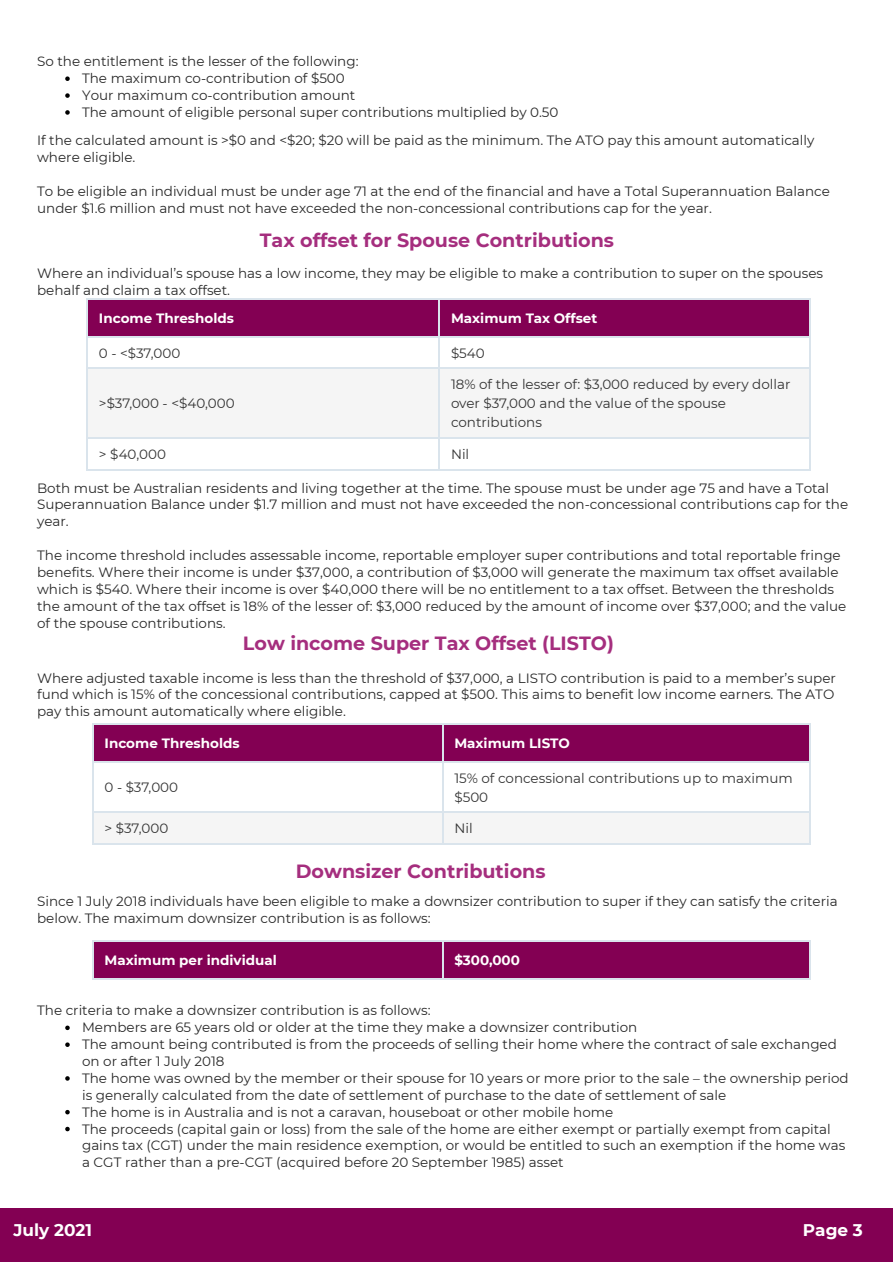
<style>
.page{position:relative;width:893px;height:1262px;background:#fff}
.page>*{position:absolute;margin:0;border:0;box-sizing:border-box;transform-origin:0 0}
.t1{font:700 19.05px "Montserrat";color:#a52e7e}
.t2{font:700 16.8px "Montserrat";color:#fff}
.t3{font:13.5px/16.8px "Montserrat";color:#282828}
.t4{font:13.5px/19px "Montserrat";color:#333}
.t5{font:700 13.5px "Montserrat";color:#fff}
</style>
<div class="page">
<div style="left:0;top:1208px;width:892px;height:53px;background:#830053"></div>
<div style="left:87px;top:298px;width:351px;height:38px;background:#830053"></div>
<div style="left:438px;top:298px;width:371px;height:38px;background:#830053"></div>
<div style="left:87px;top:368px;width:351px;height:69px;background:#f5f5f5"></div>
<div style="left:438px;top:368px;width:371px;height:69px;background:#f5f5f5"></div>
<hr style="left:438px;top:469px;width:372px;height:1px;background:#dae4ec">
<hr style="left:809px;top:437px;width:1px;height:33px;background:#dae4ec">
<hr style="left:87px;top:469px;width:353px;height:1px;background:#dae4ec">
<hr style="left:87px;top:437px;width:1px;height:33px;background:#dae4ec">
<hr style="left:438px;top:437px;width:2px;height:33px;background:#dae4ec">
<hr style="left:438px;top:437px;width:372px;height:1px;background:#dae4ec">
<hr style="left:809px;top:368px;width:1px;height:70px;background:#dae4ec">
<hr style="left:87px;top:437px;width:353px;height:1px;background:#dae4ec">
<hr style="left:87px;top:368px;width:1px;height:70px;background:#dae4ec">
<hr style="left:438px;top:368px;width:2px;height:70px;background:#dae4ec">
<hr style="left:438px;top:368px;width:372px;height:1px;background:#dae4ec">
<hr style="left:809px;top:336px;width:1px;height:33px;background:#dae4ec">
<hr style="left:87px;top:368px;width:353px;height:1px;background:#dae4ec">
<hr style="left:87px;top:336px;width:1px;height:33px;background:#dae4ec">
<hr style="left:438px;top:336px;width:2px;height:33px;background:#dae4ec">
<hr style="left:438px;top:298px;width:372px;height:1px;background:#dae4ec">
<hr style="left:438px;top:336px;width:372px;height:1px;background:#dae4ec">
<hr style="left:809px;top:298px;width:1px;height:39px;background:#dae4ec">
<hr style="left:87px;top:298px;width:353px;height:1px;background:#dae4ec">
<hr style="left:87px;top:336px;width:353px;height:1px;background:#dae4ec">
<hr style="left:87px;top:298px;width:1px;height:39px;background:#dae4ec">
<hr style="left:438px;top:298px;width:2px;height:39px;background:#dae4ec">
<div style="left:92px;top:723px;width:350px;height:38px;background:#830053"></div>
<div style="left:442px;top:723px;width:367px;height:38px;background:#830053"></div>
<div style="left:92px;top:812px;width:350px;height:31px;background:#f5f5f5"></div>
<div style="left:442px;top:812px;width:367px;height:31px;background:#f5f5f5"></div>
<hr style="left:442px;top:843px;width:368px;height:1px;background:#dae4ec">
<hr style="left:809px;top:812px;width:1px;height:32px;background:#dae4ec">
<hr style="left:92px;top:843px;width:351px;height:1px;background:#dae4ec">
<hr style="left:92px;top:812px;width:1px;height:32px;background:#dae4ec">
<hr style="left:442px;top:812px;width:1px;height:32px;background:#dae4ec">
<hr style="left:442px;top:812px;width:368px;height:1px;background:#dae4ec">
<hr style="left:809px;top:761px;width:1px;height:52px;background:#dae4ec">
<hr style="left:92px;top:812px;width:351px;height:1px;background:#dae4ec">
<hr style="left:92px;top:761px;width:1px;height:52px;background:#dae4ec">
<hr style="left:442px;top:761px;width:1px;height:52px;background:#dae4ec">
<hr style="left:442px;top:723px;width:368px;height:1px;background:#dae4ec">
<hr style="left:442px;top:761px;width:368px;height:1px;background:#dae4ec">
<hr style="left:809px;top:723px;width:1px;height:39px;background:#dae4ec">
<hr style="left:92px;top:723px;width:351px;height:1px;background:#dae4ec">
<hr style="left:92px;top:761px;width:351px;height:1px;background:#dae4ec">
<hr style="left:92px;top:723px;width:1px;height:39px;background:#dae4ec">
<hr style="left:442px;top:723px;width:1px;height:39px;background:#dae4ec">
<div style="left:92px;top:940px;width:350px;height:38px;background:#830053"></div>
<div style="left:442px;top:940px;width:367px;height:38px;background:#830053"></div>
<hr style="left:442px;top:940px;width:368px;height:1px;background:#dae4ec">
<hr style="left:442px;top:978px;width:368px;height:1px;background:#dae4ec">
<hr style="left:809px;top:940px;width:1px;height:39px;background:#dae4ec">
<hr style="left:92px;top:940px;width:351px;height:1px;background:#dae4ec">
<hr style="left:92px;top:978px;width:351px;height:1px;background:#dae4ec">
<hr style="left:92px;top:940px;width:1px;height:39px;background:#dae4ec">
<hr style="left:442px;top:940px;width:1px;height:39px;background:#dae4ec">
<svg style="left:65px;top:1025px;width:5px;height:5px"></svg>
<svg style="left:65px;top:1042px;width:5px;height:4px"></svg>
<svg style="left:65px;top:1076px;width:5px;height:4px"></svg>
<svg style="left:65px;top:1109px;width:5px;height:5px"></svg>
<svg style="left:65px;top:1126px;width:5px;height:5px"></svg>
<svg style="left:65px;top:76px;width:5px;height:5px"></svg>
<svg style="left:65px;top:93px;width:5px;height:5px"></svg>
<svg style="left:65px;top:110px;width:5px;height:5px"></svg>
<p class="t3" style="left:82px;top:53px;width:478px;text-indent:-45px">So the entitlement is the lesser of the following:<br>The maximum co-contribution of $500<br>Your maximum co-contribution amount<br>The amount of eligible personal super contributions multiplied by 0.50</p>
<p class="t3" style="left:37px;top:131px;width:778px">If the calculated amount is &gt;$0 and &lt;$20; $20 will be paid as the minimum. The ATO pay this amount automatically where eligible.</p>
<p class="t3" style="left:37px;top:182px;width:794px">To be eligible an individual must be under age 71 at the end of the financial and have a Total Superannuation Balance under $1.6 million and must not have exceeded the non-concessional contributions cap for the year.</p>
<h1 class="t1" style="left:260px;top:227px;width:356px">Tax offset for Spouse Contributions</h1>
<p class="t3" style="left:37px;top:264px;width:787px">Where an individual’s spouse has a low income, they may be eligible to make a contribution to super on the spouses behalf and claim a tax offset.</p>
<p class="t5" style="left:99px;top:308px;width:136px">Income Thresholds</p>
<p class="t5" style="left:451px;top:308px;width:148px">Maximum Tax Offset</p>
<p class="t4" style="left:99px;top:343px;width:83px">0 - &lt;$37,000</p>
<p class="t4" style="left:451px;top:343px;width:35px">$540</p>
<p class="t4" style="left:99px;top:393px;width:137px">&gt;$37,000 - &lt;$40,000</p>
<p class="t4" style="left:451px;top:374px;width:341px">18% of the lesser of: $3,000 reduced by every dollar over $37,000 and the value of the spouse contributions</p>
<p class="t4" style="left:99px;top:444px;width:68px">&gt; $40,000</p>
<p class="t4" style="left:451px;top:444px;width:20px">Nil</p>
<p class="t3" style="left:37px;top:479px;width:812px">Both must be Australian residents and living together at the time. The spouse must be under age 75 and have a Total<br>Superannuation Balance under $1.7 million and must not have exceeded the non-concessional contributions cap for the year.</p>
<p class="t3" style="left:37px;top:546px;width:810px">The income threshold includes assessable income, reportable employer super contributions and total reportable fringe benefits. Where their income is under $37,000, a contribution of $3,000 will generate the maximum tax offset available which is $540. Where their income is over $40,000 there will be no entitlement to a tax offset. Between the thresholds the amount of the tax offset is 18% of the lesser of: $3,000 reduced by the amount of income over $37,000; and the value of the spouse contributions.</p>
<h1 class="t1" style="left:243px;top:629px;width:372px">Low income Super Tax Offset (LISTO)</h1>
<p class="t3" style="left:37px;top:669px;width:800px">Where adjusted taxable income is less than the threshold of $37,000, a LISTO contribution is paid to a member’s super fund which is 15% of the concessional contributions, capped at $500. This aims to benefit low income earners. The ATO pay this amount automatically where eligible.</p>
<p class="t5" style="left:105px;top:733px;width:136px">Income Thresholds</p>
<p class="t5" style="left:454px;top:733px;width:117px">Maximum LISTO</p>
<p class="t4" style="left:105px;top:777px;width:75px">0 - $37,000</p>
<p class="t4" style="left:454px;top:768px;width:340px">15% of concessional contributions up to maximum $500</p>
<p class="t4" style="left:105px;top:818px;width:65px">&gt; $37,000</p>
<p class="t4" style="left:454px;top:818px;width:20px">Nil</p>
<h1 class="t1" style="left:296px;top:857px;width:251px">Downsizer Contributions</h1>
<p class="t3" style="left:37px;top:892px;width:802px">Since 1 July 2018 individuals have been eligible to make a downsizer contribution to super if they can satisfy the criteria below. The maximum downsizer contribution is as follows:</p>
<p class="t5" style="left:105px;top:950px;width:174px">Maximum per individual</p>
<p class="t5" style="left:454px;top:950px;width:67px">$300,000</p>
<p class="t3" style="left:82px;top:1001px;width:768px;text-indent:-45px">The criteria to make a downsizer contribution is as follows:<br>Members are 65 years old or older at the time they make a downsizer contribution<br>The amount being contributed is from the proceeds of selling their home where the contract of sale exchanged on or after 1 July 2018<br>The home was owned by the member or their spouse for 10 years or more prior to the sale – the ownership period is generally calculated from the date of settlement of purchase to the date of settlement of sale<br>The home is in Australia and is not a caravan, houseboat or other mobile home<br>The proceeds (capital gain or loss) from the sale of the home are either exempt or partially exempt from capital gains tax (CGT) under the main residence exemption, or would be entitled to such an exemption if the home was a CGT rather than a pre-CGT (acquired before 20 September 1985) asset</p>
<p class="t2" style="left:13px;top:1217px;width:80px">July 2021</p>
<p class="t2" style="left:802px;top:1217px;width:61px">Page 3</p>
</div>
